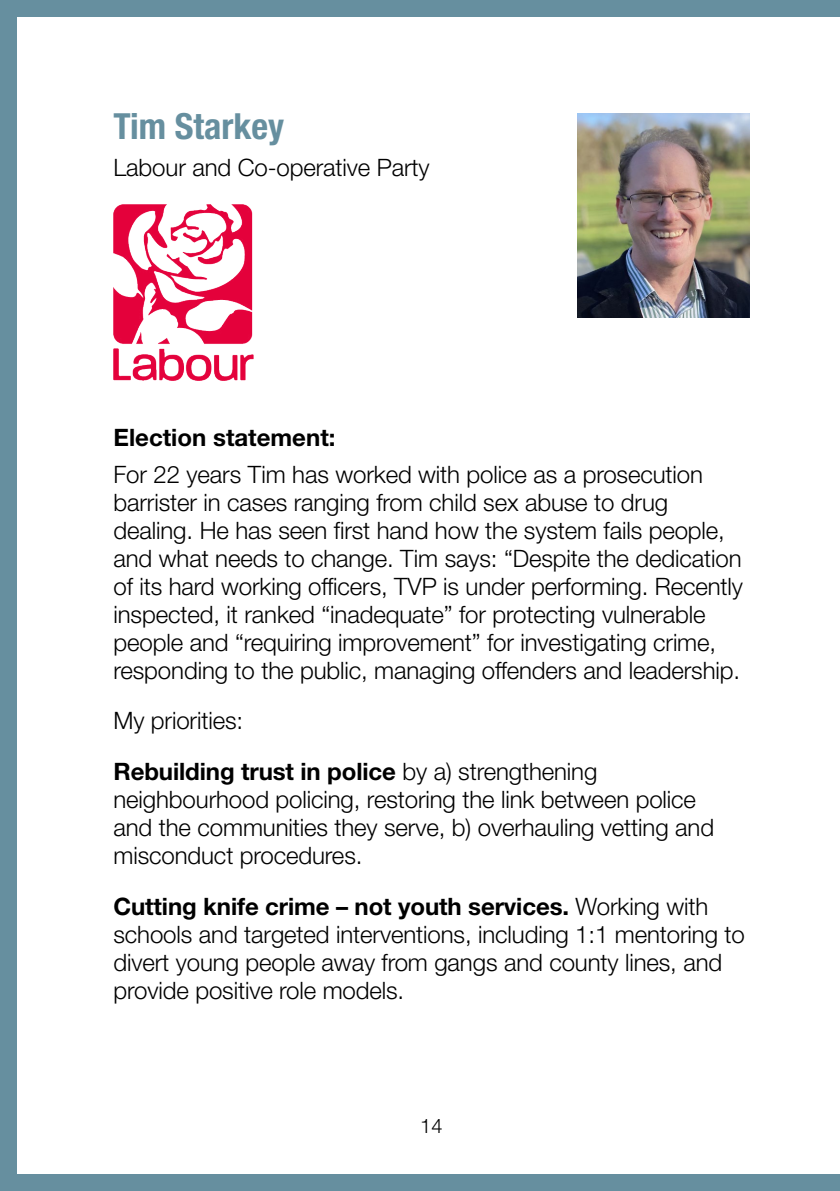
<style>
.page{position:relative;width:840px;height:1191px;background:#fff}
.page>*{position:absolute;margin:0;border:0;box-sizing:border-box;transform-origin:0 0}
.Candidate_Name{font:700 condensed 36px "Helvetica Neue LT Std";color:#668f9f}
.Statement_text{font:300 24px/28px "Helvetica Neue LT Std";letter-spacing:-.005em;color:#000}
.Candidate_Party{font:300 24px "Helvetica Neue LT Std";letter-spacing:-.005em;color:#000}
.Heading_2{font:700 24px "Helvetica Neue LT Std";color:#000}
.t1{font:300 20px "Helvetica Neue LT Std";color:#000}
.s1{font-weight:700}
</style>
<div class="page">
<div style="left:0;top:0;width:839px;height:17px;background:#668f9f"></div>
<div style="left:0;top:1174px;width:839px;height:17px;background:#668f9f"></div>
<div style="left:0;top:0;width:17px;height:1191px;background:#668f9f"></div>
<img style="left:577px;top:113px;width:171px;height:204px">
<img style="left:113px;top:204px;width:140px;height:176px">
<h2 class="Candidate_Name" style="left:113px;top:104px;width:172px">Tim Starkey</h2>
<p class="Candidate_Party" style="left:113px;top:152px;width:317px">Labour and Co-operative Party</p>
<h3 class="Heading_2" style="left:113px;top:423px;width:223px">Election statement:</h3>
<p class="Statement_text" style="left:113px;top:459px;width:630px">For 22 years Tim has worked with police as a prosecution barrister in cases ranging from child sex abuse to drug dealing. He has seen first hand how the system fails people, and what needs to change. Tim says: “Despite the dedication of its hard working officers, TVP is under performing. Recently inspected, it ranked “inadequate” for protecting vulnerable people and “requiring improvement” for investigating crime, responding to the public, managing offenders and leadership.</p>
<p class="Statement_text" style="left:113px;top:706px;width:131px">My priorities:</p>
<p class="Statement_text" style="left:113px;top:757px;width:601px"><span class="s1">Rebuilding trust in police</span> by a) strengthening neighbourhood policing, restoring the link between police and the communities they serve, b) overhauling vetting and misconduct procedures.</p>
<p class="Statement_text" style="left:113px;top:892px;width:632px"><span class="s1">Cutting knife crime – not youth services.</span> Working with schools and targeted interventions, including 1:1 mentoring to divert young people away from gangs and county lines, and provide positive role models.</p>
<p class="t1" style="left:420px;top:1113px;width:24px">14</p>
</div>
